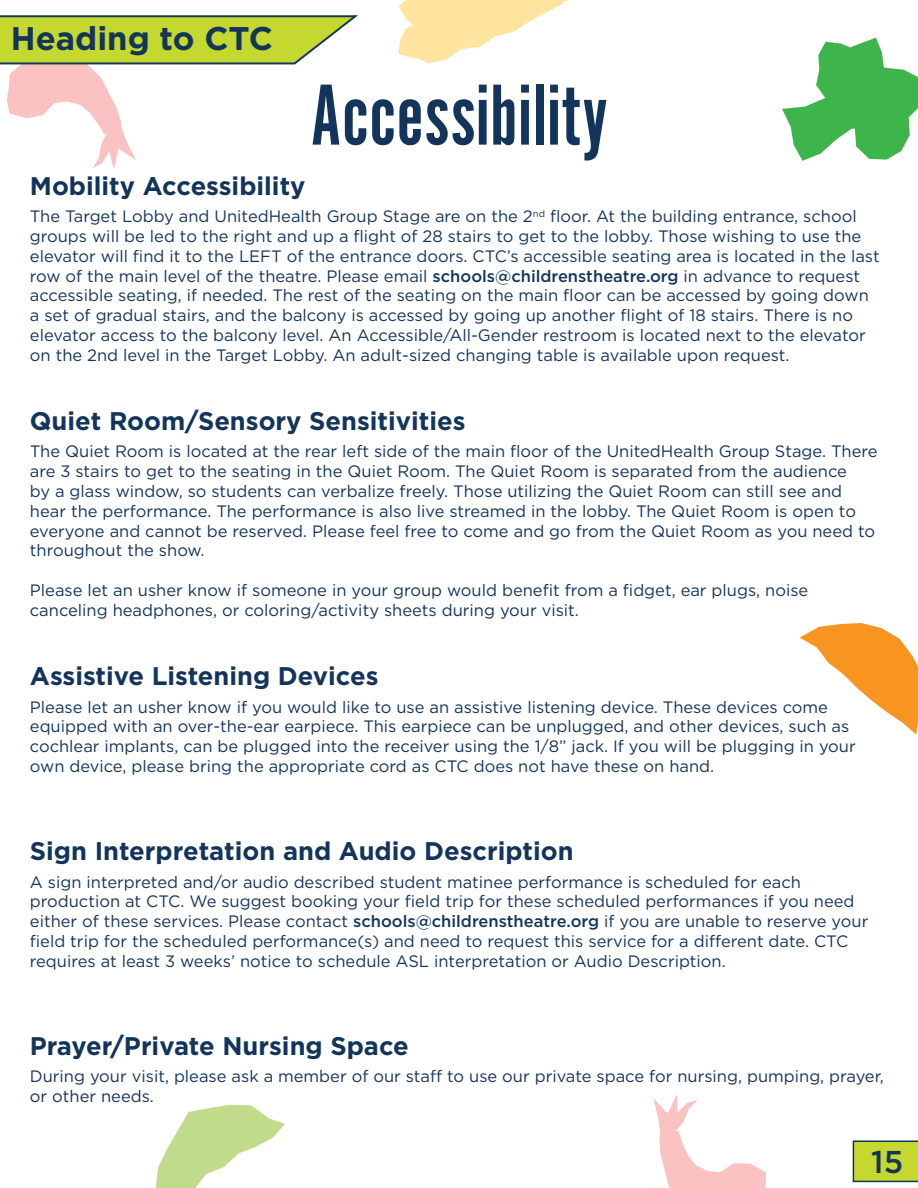
<style>
.page{position:relative;width:918px;height:1188px;background:#fff}
.page>*{position:absolute;margin:0;border:0;box-sizing:border-box;transform-origin:0 0}
.t1{font:90px "Alternate Got No 1 D";color:#14355b}
.t2{font:700 32.85px "Gotham";color:#14355b}
.t3{font:500 31.5px "Gotham";color:#14355b}
.t4{font:700 25.5px "Gotham";color:#14355b}
.t5{font:16.5px/19.8px "Gotham";color:#14355b}
.s1{font-weight:500}
</style>
<div class="page">
<svg style="left:653px;top:1094px;width:113px;height:94px"></svg>
<svg style="left:782px;top:38px;width:136px;height:123px"></svg>
<svg style="left:398px;top:0;width:171px;height:64px"></svg>
<svg style="left:156px;top:1105px;width:129px;height:83px"></svg>
<svg style="left:800px;top:623px;width:118px;height:111px"></svg>
<svg style="left:852px;top:1140px;width:66px;height:43px;background:#b6ca3c"></svg>
<svg style="left:0;top:15px;width:358px;height:154px"></svg>
<h2 class="t2" style="left:11px;top:17px;width:264px">Heading to CTC</h2>
<h1 class="t1" style="left:310px;top:67px;width:299px">Accessibility</h1>
<h3 class="t4" style="left:30px;top:169px;width:277px">Mobility Accessibility</h3>
<p class="t5" style="left:30px;top:206px;width:851px">The Target Lobby and UnitedHealth Group Stage are on the 2<sup>nd</sup> floor. At the building entrance, school groups will be led to the right and up a flight of 28 stairs to get to the lobby. Those wishing to use the elevator will find it to the LEFT of the entrance doors. CTC’s accessible seating area is located in the last row of the main level of the theatre. Please email <span class="s1">schools@childrenstheatre.org</span> in advance to request accessible seating, if needed. The rest of the seating on the main floor can be accessed by going down a set of gradual stairs, and the balcony is accessed by going up another flight of 18 stairs. There is no elevator access to the balcony level. An Accessible/All-Gender restroom is located next to the elevator on the 2nd level in the Target Lobby. An adult-sized changing table is available upon request.</p>
<h3 class="t4" style="left:30px;top:404px;width:437px">Quiet Room/Sensory Sensitivities</h3>
<p class="t5" style="left:30px;top:441px;width:849px">The Quiet Room is located at the rear left side of the main floor of the UnitedHealth Group Stage. There are 3 stairs to get to the seating in the Quiet Room. The Quiet Room is separated from the audience<br>by a glass window, so students can verbalize freely. Those utilizing the Quiet Room can still see and hear the performance. The performance is also live streamed in the lobby. The Quiet Room is open to everyone and cannot be reserved. Please feel free to come and go from the Quiet Room as you need to throughout the show.</p>
<p class="t5" style="left:30px;top:580px;width:780px">Please let an usher know if someone in your group would benefit from a fidget, ear plugs, noise canceling headphones, or coloring/activity sheets during your visit.</p>
<h3 class="t4" style="left:30px;top:659px;width:350px">Assistive Listening Devices</h3>
<p class="t5" style="left:30px;top:696px;width:827px">Please let an usher know if you would like to use an assistive listening device. These devices come equipped with an over-the-ear earpiece. This earpiece can be unplugged, and other devices, such as cochlear implants, can be plugged into the receiver using the 1/8” jack. If you will be plugging in your own device, please bring the appropriate cord as CTC does not have these on hand.</p>
<h3 class="t4" style="left:30px;top:834px;width:545px">Sign Interpretation and Audio Description</h3>
<p class="t5" style="left:30px;top:871px;width:840px">A sign interpreted and/or audio described student matinee performance is scheduled for each production at CTC. We suggest booking your field trip for these scheduled performances if you need either of these services. Please contact <span class="s1">schools@childrenstheatre.org</span> if you are unable to reserve your field trip for the scheduled performance(s) and need to request this service for a different date. CTC requires at least 3 weeks’ notice to schedule ASL interpretation or Audio Description.</p>
<h3 class="t4" style="left:30px;top:1029px;width:380px">Prayer/Private Nursing Space</h3>
<p class="t5" style="left:30px;top:1066px;width:856px">During your visit, please ask a member of our staff to use our private space for nursing, pumping, prayer, or other needs.</p>
<h3 class="t3" style="left:871px;top:1141px;width:34px">15</h3>
</div>
